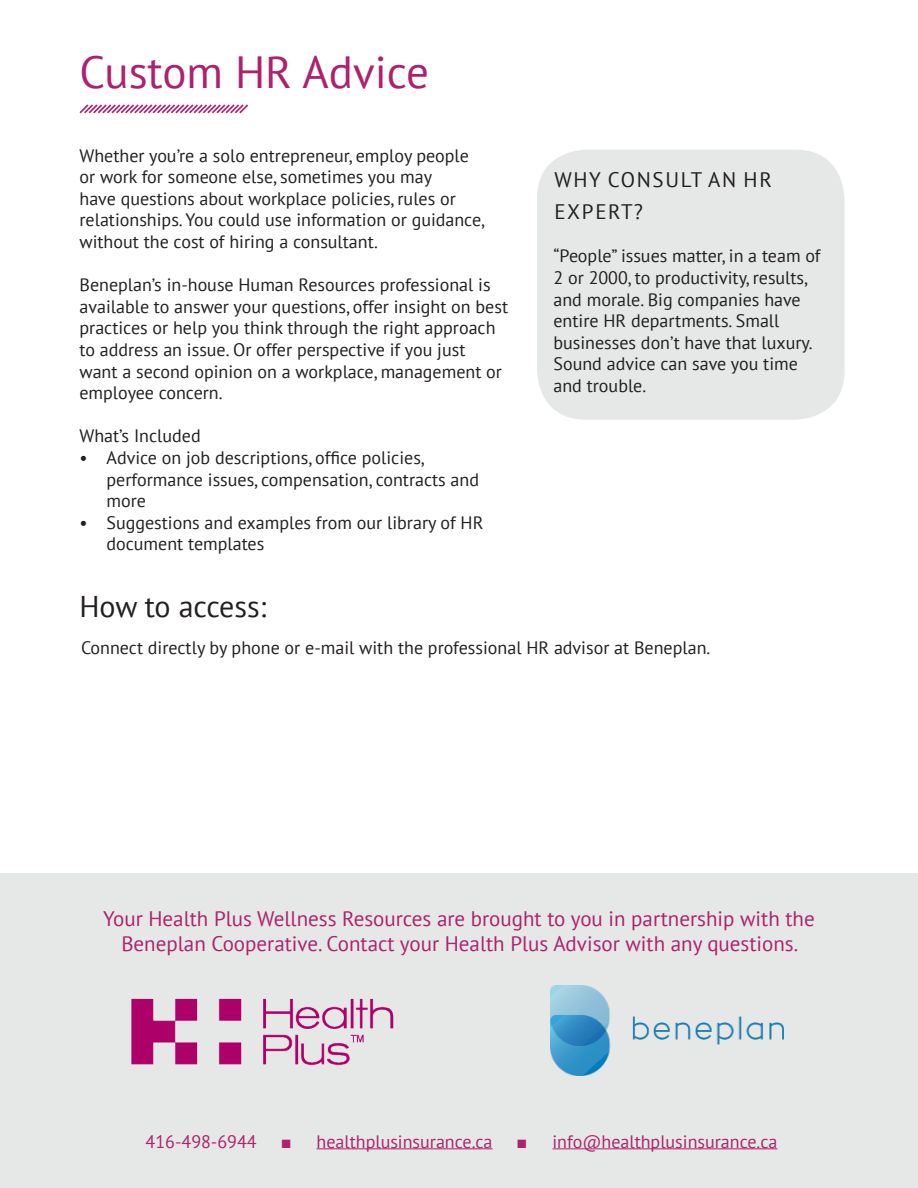
<style>
.page{position:relative;width:918px;height:1188px;background:#fff}
.page>*{position:absolute;margin:0;border:0;box-sizing:border-box;transform-origin:0 0}
.t1{font:45px "PT Sans";color:#ae216c}
.t2{font:30px "PT Sans";letter-spacing:-.005em;color:#231f20}
.t3{font:21px/25.2px "PT Sans";color:#ae216c;text-align:center}
.t4{font:21px/32.4px "PT Sans";letter-spacing:.08em;color:#231f20}
.t5{font:18px/21.6px "PT Sans";color:#231f20}
.t6{font:18px "PT Sans";color:#ae216c}
.s1{font-family:"Arial"}
</style>
<div class="page">
<svg style="left:79px;top:104px;width:170px;height:10px"></svg>
<div style="left:536px;top:149px;width:309px;height:271px;background:#e5e8e7;border-radius:50px"></div>
<div style="left:536px;top:148px;width:310px;height:273px;border:2px solid #fff;border-radius:50px"></div>
<div style="left:0;top:873px;width:918px;height:315px;background:#e5e8e7"></div>
<img style="left:551px;top:986px;width:233px;height:89px">
<hr style="left:317px;top:1148px;width:176px;height:1px;background:#ae216c">
<hr style="left:552px;top:1148px;width:225px;height:1px;background:#ae216c">
<img style="left:131px;top:998px;width:263px;height:68px">
<p class="t1" style="left:80px;top:43px;width:351px">Custom HR Advice</p>
<p class="t5" style="left:80px;top:144px;width:407px">Whether you’re a solo entrepreneur, employ people or work for someone else, sometimes you may<br>have questions about workplace policies, rules or relationships. You could use information or guidance, without the cost of hiring a consultant.</p>
<p class="t5" style="left:80px;top:274px;width:430px">Beneplan’s in-house Human Resources professional is available to answer your questions, offer insight on best practices or help you think through the right approach to address an issue. Or offer perspective if you just<br>want a second opinion on a workplace, management or employee concern.</p>
<p class="t5" style="left:80px;top:425px;width:123px">What’s Included</p>
<p class="t5" style="left:106px;top:446px;width:374px;text-indent:-27px">• Advice on job descriptions, office policies, performance issues, compensation, contracts and more</p>
<p class="t5" style="left:106px;top:511px;width:378px;text-indent:-27px">• Suggestions and examples from our library of HR document templates</p>
<p class="t2" style="left:80px;top:587px;width:188px">How to access:</p>
<p class="t4" style="left:554px;top:163px;width:219px">WHY CONSULT AN HR<br>EXPERT?</p>
<p class="t5" style="left:554px;top:245px;width:269px">“People” issues matter, in a team of<br>2 or 2000, to productivity, results, and morale. Big companies have entire HR departments. Small businesses don’t have that luxury.<br>Sound advice can save you time and trouble.</p>
<p class="t5" style="left:81px;top:637px;width:631px">Connect directly by phone or e-mail with the professional HR advisor at Beneplan.</p>
<p class="t3" style="left:103px;top:906px;width:713px">Your Health Plus Wellness Resources are brought to you in partnership with the<br>Beneplan Cooperative. Contact your Health Plus Advisor with any questions.</p>
<p class="t6" style="left:146px;top:1130px;width:113px">416-498-6944</p>
<p class="t6" style="left:281px;top:1130px;width:213px"><span class="s1">■</span> healthplusinsurance.ca</p>
<p class="t6" style="left:517px;top:1130px;width:262px"><span class="s1">■</span> info@healthplusinsurance.ca</p>
</div>
